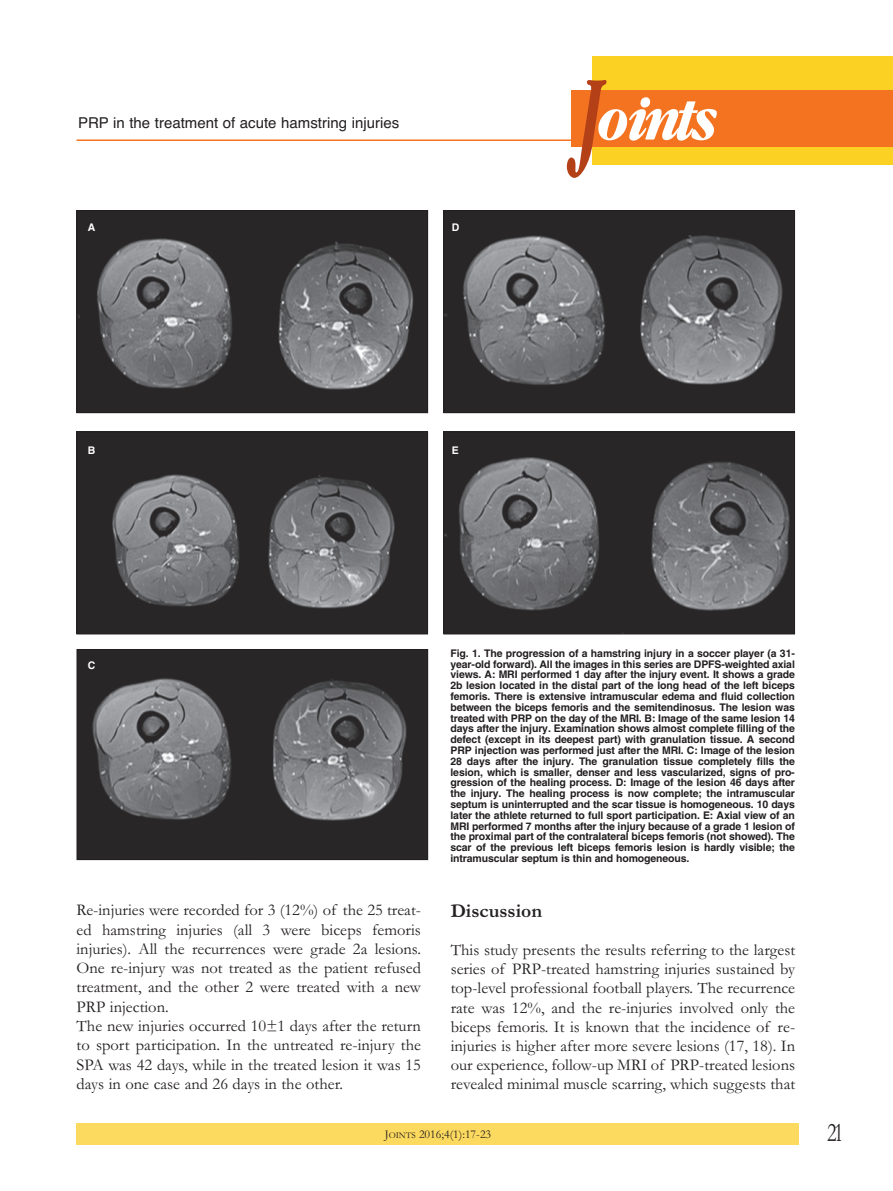
<style>
.page{position:relative;width:893px;height:1191px;background:#fff}
.page>*{position:absolute;margin:0;border:0;box-sizing:border-box;transform-origin:0 0}
.t1{font:italic 700 55.8px "Garamond Cond";letter-spacing:-.085em;color:#fff}
.t2{font:27px "Garamond";color:#231f20;scale:.75 1}
.t3{font:700 19.5px "Garamond";color:#231f20}
.t4{font:16.5px/19.4px "Garamond";color:#231f20}
.t5{font:15px "Helvetica";color:#231f20}
.t6{font:12px "Garamond";color:#231f20}
.t7{font:700 10.5px/10.8px "Helvetica";letter-spacing:-.01em;color:#231f20;text-align:justify}
.t8{font:700 10.5px "Helvetica";color:#fff}
.s1{font-size:99.9px;color:#b44018}
.s2{font-size:9px}
</style>
<div class="page">
<div style="left:77px;top:1123px;width:722px;height:22px;background:#fcd95f"></div>
<hr style="left:77px;top:139px;width:640px;height:2px;background:#f47321">
<div style="left:592px;top:56px;width:301px;height:108px;background:#fbd124"></div>
<div style="left:571px;top:91px;width:322px;height:56px;background:#f47321"></div>
<img style="left:79px;top:212px;width:347px;height:199px">
<div style="left:77px;top:210px;width:351px;height:203px;border:1px solid #231f20"></div>
<img style="left:79px;top:433px;width:347px;height:199px">
<div style="left:77px;top:431px;width:351px;height:203px;border:1px solid #231f20"></div>
<img style="left:79px;top:651px;width:347px;height:207px">
<div style="left:77px;top:649px;width:351px;height:211px;border:1px solid #231f20"></div>
<img style="left:445px;top:212px;width:348px;height:199px">
<div style="left:443px;top:210px;width:352px;height:203px;border:1px solid #231f20"></div>
<img style="left:445px;top:433px;width:348px;height:199px">
<div style="left:443px;top:431px;width:352px;height:203px;border:1px solid #231f20"></div>
<h3 class="t5" style="left:78px;top:114px;width:323px">PrP in the treatment of acute hamstring injuries</h3>
<p class="t8" style="left:88px;top:223px;width:9px">A</p>
<p class="t8" style="left:452px;top:223px;width:9px">D</p>
<p class="t8" style="left:88px;top:446px;width:9px">B</p>
<p class="t8" style="left:452px;top:446px;width:9px">E</p>
<h1 class="t1" style="left:574px;top:88px;width:140px"><span class="s1">J</span>oints</h1>
<p class="t8" style="left:88px;top:662px;width:9px">C</p>
<p class="t7" style="left:450px;top:648px;width:346px">Fig. 1. The progression of a hamstring injury in a soccer player (a 31- year-old forward). All the images in this series are DPFS-weighted axial views. A: MRI performed 1 day after the injury event. It shows a grade 2b lesion located in the distal part of the long head of the left biceps femoris. There is extensive intramuscular edema and fluid collection between the biceps femoris and the semitendinosus. The lesion was treated with PRP on the day of the MRI. B: Image of the same lesion 14 days after the injury. Examination shows almost complete filling of the defect (except in its deepest part) with granulation tissue. A second PRP injection was performed just after the MRI. C: Image of the lesion 28 days after the injury. The granulation tissue completely fills the lesion, which is smaller, denser and less vascularized, signs of pro&shy;gression of the healing process. D: Image of the lesion 46 days after the injury. The healing process is now complete; the intramuscular septum is uninterrupted and the scar tissue is homogeneous. 10 days later the athlete returned to full sport participation. E: Axial view of an MRI performed 7 months after the injury because of a grade 1 lesion of the proximal part of the contralateral biceps femoris (not showed). The scar of the previous left biceps femoris lesion is hardly visible; the intramuscular septum is thin and homogeneous.</p>
<p class="t4" style="left:77px;top:900px;width:346px">Re-injuries were recorded for 3 (12%) of the 25 treat&shy;ed hamstring injuries (all 3 were biceps femoris injuries). All the recurrences were grade 2a lesions. one re-injury was not treated as the patient refused treatment, and the other 2 were treated with a new PRP injection.<br>the new injuries occurred 10±1 days after the return to sport participation. in the untreated re-injury the sPA was 42 days, while in the treated lesion it was 15 days in one case and 26 days in the other.</p>
<h3 class="t3" style="left:451px;top:899px;width:93px">Discussion</h3>
<p class="t4" style="left:451px;top:940px;width:346px;text-align:justify">this study presents the results referring to the largest series of PRP-treated hamstring injuries sustained by top-level professional football players. the recurrence rate was 12%, and the re-injuries involved only the biceps femoris. it is known that the incidence of re&shy;injuries is higher after more severe lesions (17, 18). in our experience, follow-up MRi of PRP-treated lesions revealed minimal muscle scarring, which suggests that</p>
<p class="t6" style="left:385px;top:1126px;width:108px">J<span class="s2">oints</span> 2016;4(1):17-23</p>
<h2 class="t2" style="left:827px;top:1116px;width:24px">21</h2>
</div>
